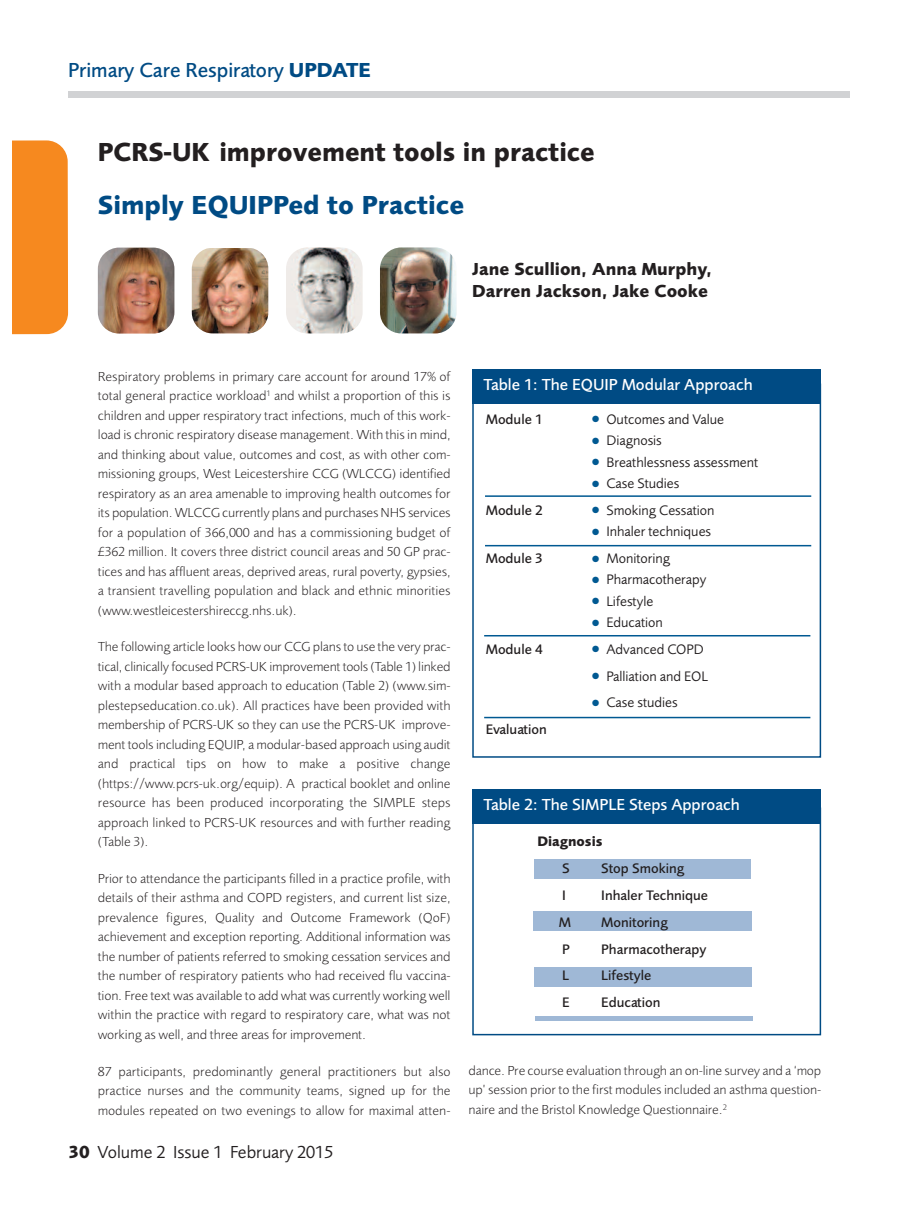
<style>
.page{position:relative;width:919px;height:1217px;background:#fff}
.page>*{position:absolute;margin:0;border:0;box-sizing:border-box;transform-origin:0 0}
.t1{font:700 27px "Foundry Sans";color:#231f20}
.t2{font:700 27px "Foundry Sans";color:#004b84}
.t3{font:500 21px "Foundry Sans";color:#004b84}
.t4{font:700 18px/21.6px "Foundry Sans";color:#231f20}
.t5{font:18px "Foundry Sans";color:#231f20}
.t6{font:500 16.5px "Foundry Sans";color:#fff}
.t7{font:14.25px "Foundry Sans";color:#231f20}
.t8{font:500 14.25px "Foundry Sans";color:#231f20}
.t9{font:700 14.25px "Foundry Sans";color:#231f20}
.t10{font:300 13.5px/19.5px "Foundry Sans";color:#231f20;text-align:justify}
.s1{font-weight:700}
.s2{color:#005992}
</style>
<div class="page">
<div style="left:472px;top:807px;width:349px;height:228px;border:2px solid #004b84"></div>
<div style="left:68px;top:91px;width:782px;height:7px;background:#d1d2d4"></div>
<img style="left:192px;top:248px;width:76px;height:85px;border-radius:21px">
<img style="left:98px;top:247px;width:76px;height:86px;border-radius:21px">
<div style="left:13px;top:140px;width:55px;height:194px;background:#f6891f"></div>
<img style="left:380px;top:247px;width:76px;height:86px;border-radius:21px">
<img style="left:286px;top:247px;width:76px;height:86px;border-radius:21px">
<div style="left:472px;top:383px;width:349px;height:374px;border:2px solid #004b84"></div>
<div style="left:472px;top:369px;width:349px;height:34px;background:#004b84"></div>
<div style="left:472px;top:789px;width:349px;height:34px;background:#004b84"></div>
<div style="left:534px;top:858px;width:217px;height:20px;background:#9fb8d6"></div>
<div style="left:533px;top:911px;width:218px;height:19px;background:#9fb8d6"></div>
<div style="left:534px;top:966px;width:217px;height:19px;background:#9fb8d6"></div>
<hr style="left:485px;top:495px;width:326px;height:2px;background:#005992">
<hr style="left:485px;top:545px;width:326px;height:1px;background:#005992">
<hr style="left:484px;top:635px;width:326px;height:1px;background:#005992">
<hr style="left:484px;top:716px;width:326px;height:2px;background:#005992">
<hr style="left:535px;top:1016px;width:217px;height:4px;background:#9fb8d6">
<h2 class="t3" style="left:68px;top:62px;width:304px">Primary Care Respiratory <span class="s1">UPDATE</span></h2>
<h1 class="t1" style="left:98px;top:141px;width:498px">PCRS-UK improvement tools in practice</h1>
<h1 class="t2" style="left:98px;top:195px;width:368px">Simply EQUIPPed to Practice</h1>
<h3 class="t4" style="left:472px;top:260px;width:241px">Jane Scullion, Anna Murphy,<br>Darren Jackson, Jake Cooke</h3>
<p class="t10" style="left:98px;top:367px;width:354px">Respiratory problems in primary care account for around 17% of total general practice workload<sup>1</sup> and whilst a proportion of this is children and upper respiratory tract infections, much of this work&shy;load is chronic respiratory disease management. With this in mind, and thinking about value, outcomes and cost, as with other com&shy;missioning groups, West Leicestershire CCG (WLCCG) identified respiratory as an area amenable to improving health outcomes for its population. WLCCG currently plans and purchases NHS services for a population of 366,000 and has a commissioning budget of £362 million. It covers three district council areas and 50 GP prac&shy;tices and has affluent areas, deprived areas, rural poverty, gypsies, a transient travelling population and black and ethnic minorities (www.westleicestershireccg.nhs.uk).</p>
<p class="t10" style="left:98px;top:638px;width:354px">The following article looks how our CCG plans to use the very prac&shy;tical, clinically focused PCRS-UK improvement tools (Table 1) linked with a modular based approach to education (Table 2) (www.sim&shy;plestepseducation.co.uk). All practices have been provided with membership of PCRS-UK so they can use the PCRS-UK improve&shy;ment tools including EQUIP, a modular-based approach using audit and practical tips on how to make a positive change (https://www.pcrs-uk.org/equip). A practical booklet and online resource has been produced incorporating the SIMPLE steps approach linked to PCRS-UK resources and with further reading (Table 3).</p>
<p class="t10" style="left:98px;top:869px;width:354px">Prior to attendance the participants filled in a practice profile, with details of their asthma and COPD registers, and current list size, prevalence figures, Quality and Outcome Framework (QoF) achievement and exception reporting. Additional information was the number of patients referred to smoking cessation services and the number of respiratory patients who had received flu vaccina&shy;tion. Free text was available to add what was currently working well within the practice with regard to respiratory care, what was not working as well, and three areas for improvement.</p>
<p class="t10" style="left:98px;top:1062px;width:354px">87 participants, predominantly general practitioners but also practice nurses and the community teams, signed up for the modules repeated on two evenings to allow for maximal atten-</p>
<p class="t10" style="left:468px;top:1061px;width:354px">dance. Pre course evaluation through an on-line survey and a ‘mop up’ session prior to the first modules included an asthma question&shy;naire and the Bristol Knowledge Questionnaire.<sup>2</sup></p>
<h3 class="t5" style="left:68px;top:1144px;width:267px"><span class="s1">30</span> Volume 2 Issue 1 February 2015</h3>
<p class="t6" style="left:483px;top:378px;width:271px">Table 1: The EQUIP Modular Approach</p>
<p class="t8" style="left:485px;top:413px;width:59px">Module 1</p>
<p class="t7" style="left:592px;top:413px;width:133px"><span class="s2">●</span> Outcomes and Value</p>
<p class="t7" style="left:592px;top:435px;width:71px"><span class="s2">●</span> Diagnosis</p>
<p class="t7" style="left:592px;top:456px;width:168px"><span class="s2">●</span> Breathlessness assessment</p>
<p class="t7" style="left:592px;top:478px;width:89px"><span class="s2">●</span> Case Studies</p>
<p class="t8" style="left:485px;top:504px;width:59px">Module 2</p>
<p class="t7" style="left:592px;top:504px;width:124px"><span class="s2">●</span> Smoking Cessation</p>
<p class="t7" style="left:592px;top:526px;width:121px"><span class="s2">●</span> Inhaler techniques</p>
<p class="t8" style="left:485px;top:552px;width:59px">Module 3</p>
<p class="t7" style="left:592px;top:552px;width:80px"><span class="s2">●</span> Monitoring</p>
<p class="t7" style="left:592px;top:574px;width:116px"><span class="s2">●</span> Pharmacotherapy</p>
<p class="t7" style="left:592px;top:595px;width:63px"><span class="s2">●</span> Lifestyle</p>
<p class="t7" style="left:592px;top:616px;width:72px"><span class="s2">●</span> Education</p>
<p class="t8" style="left:485px;top:643px;width:59px">Module 4</p>
<p class="t7" style="left:592px;top:643px;width:113px"><span class="s2">●</span> Advanced COPD</p>
<p class="t7" style="left:592px;top:670px;width:117px"><span class="s2">●</span> Palliation and EOL</p>
<p class="t7" style="left:592px;top:697px;width:87px"><span class="s2">●</span> Case studies</p>
<p class="t8" style="left:485px;top:723px;width:63px">Evaluation</p>
<p class="t6" style="left:483px;top:797px;width:258px">Table 2: The SIMPLE Steps Approach</p>
<p class="t9" style="left:537px;top:836px;width:66px">Diagnosis</p>
<p class="t8" style="left:562px;top:862px;width:9px">S</p>
<p class="t8" style="left:601px;top:862px;width:84px">Stop Smoking</p>
<p class="t8" style="left:562px;top:889px;width:5px">I</p>
<p class="t8" style="left:601px;top:889px;width:108px">Inhaler Technique</p>
<p class="t8" style="left:558px;top:916px;width:14px">M</p>
<p class="t8" style="left:601px;top:916px;width:68px">Monitoring</p>
<p class="t8" style="left:562px;top:943px;width:9px">P</p>
<p class="t8" style="left:601px;top:943px;width:107px">Pharmacotherapy</p>
<p class="t8" style="left:562px;top:969px;width:8px">L</p>
<p class="t8" style="left:601px;top:969px;width:52px">Lifestyle</p>
<p class="t8" style="left:562px;top:996px;width:9px">E</p>
<p class="t8" style="left:601px;top:996px;width:61px">Education</p>
</div>
